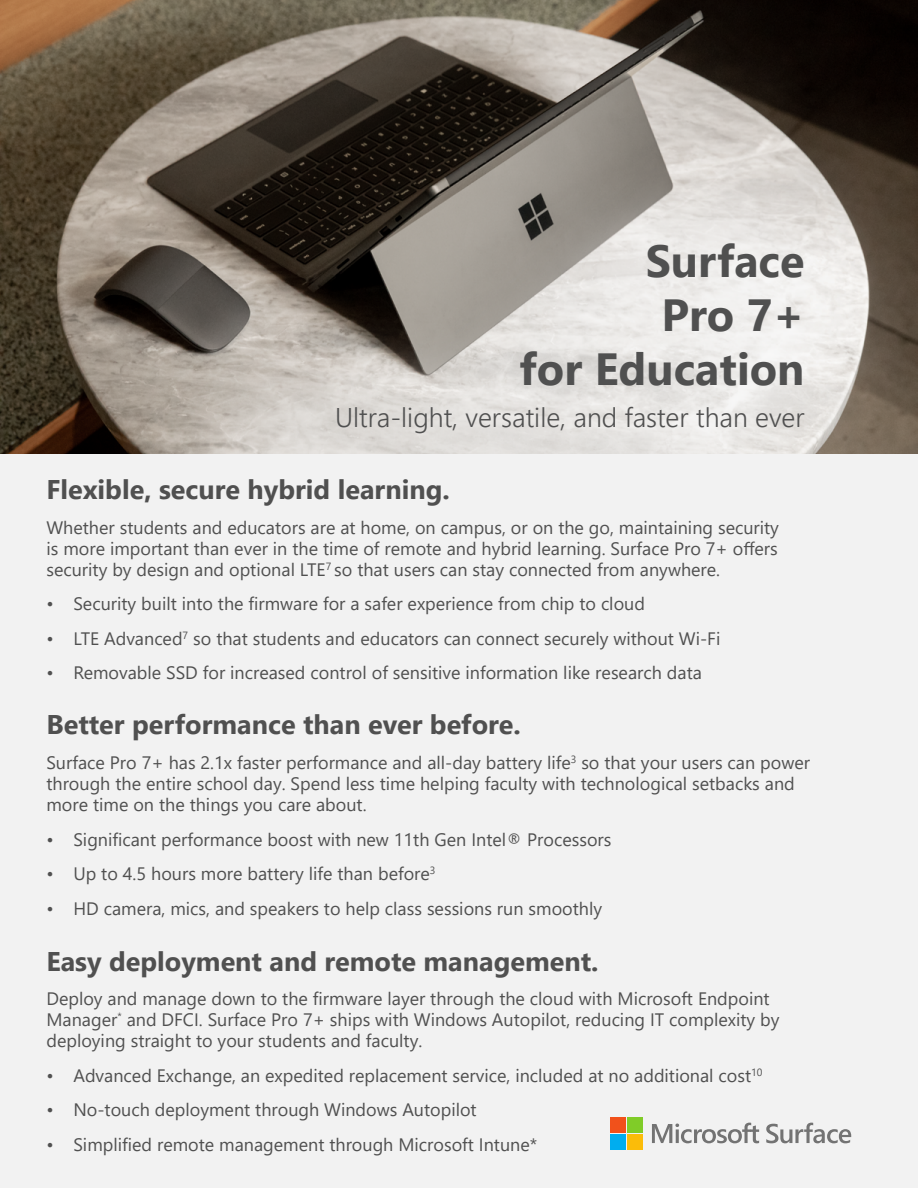
<style>
.page{position:relative;width:918px;height:1188px;background:#fff}
.page>*{position:absolute;margin:0;border:0;box-sizing:border-box;transform-origin:0 0}
.t1{font:700 45px/54px "Segoe UI";color:#505050;text-align:right}
.t2{font:700 27px "Segoe UI";color:#505050}
.t3{font:300 27px "Segoe UI";color:#505050}
.t4{font:18px/21px "Segoe UI";color:#505050}
</style>
<div class="page">
<div style="left:0;top:454px;width:918px;height:734px;background:#f2f2f2"></div>
<img style="left:0;top:0;width:918px;height:454px">
<svg style="left:652px;top:1123px;width:200px;height:20px"></svg>
<div style="left:627px;top:1117px;width:16px;height:16px;background:#80cc28"></div>
<div style="left:627px;top:1134px;width:16px;height:15px;background:#fbbc09"></div>
<div style="left:611px;top:1134px;width:15px;height:15px;background:#00adef"></div>
<div style="left:611px;top:1117px;width:15px;height:16px;background:#f1511b"></div>
<p class="t1" style="left:520px;top:231px;width:286px">Surface<br>Pro 7+<br>for Education</p>
<p class="t3" style="left:335px;top:392px;width:471px">Ultra-light, versatile, and faster than ever</p>
<p class="t2" style="left:46px;top:464px;width:405px">Flexible, secure hybrid learning.</p>
<p class="t4" style="left:46px;top:515px;width:734px;text-align:justify">Whether students and educators are at home, on campus, or on the go, maintaining security is more important than ever in the time of remote and hybrid learning. Surface Pro 7+ offers security by design and optional LTE<sup>7</sup> so that users can stay connected from anywhere.</p>
<p class="t4" style="left:46px;top:592px;width:600px">• Security built into the firmware for a safer experience from chip to cloud</p>
<p class="t4" style="left:46px;top:626px;width:676px">• LTE Advanced<sup>7</sup> so that students and educators can connect securely without Wi-Fi</p>
<p class="t4" style="left:46px;top:661px;width:657px">• Removable SSD for increased control of sensitive information like research data</p>
<p class="t2" style="left:46px;top:699px;width:476px">Better performance than ever before.</p>
<p class="t4" style="left:46px;top:750px;width:765px">Surface Pro 7+ has 2.1x faster performance and all-day battery life<sup>3</sup> so that your users can power through the entire school day. Spend less time helping faculty with technological setbacks and more time on the things you care about.</p>
<p class="t4" style="left:46px;top:827px;width:567px">• Significant performance boost with new 11th Gen Intel® Processors</p>
<p class="t4" style="left:46px;top:862px;width:391px">• Up to 4.5 hours more battery life than before<sup>3</sup></p>
<p class="t4" style="left:46px;top:896px;width:557px">• HD camera, mics, and speakers to help class sessions run smoothly</p>
<p class="t2" style="left:46px;top:936px;width:554px">Easy deployment and remote management.</p>
<p class="t4" style="left:46px;top:987px;width:735px">Deploy and manage down to the firmware layer through the cloud with Microsoft Endpoint<br>Manager<sup>*</sup> and DFCI. Surface Pro 7+ ships with Windows Autopilot, reducing IT complexity by deploying straight to your students and faculty.</p>
<p class="t4" style="left:46px;top:1063px;width:717px">• Advanced Exchange, an expedited replacement service, included at no additional cost<sup>10</sup></p>
<p class="t4" style="left:46px;top:1098px;width:432px">• No-touch deployment through Windows Autopilot</p>
<p class="t4" style="left:46px;top:1132px;width:492px">• Simplified remote management through Microsoft Intune*</p>
</div>
